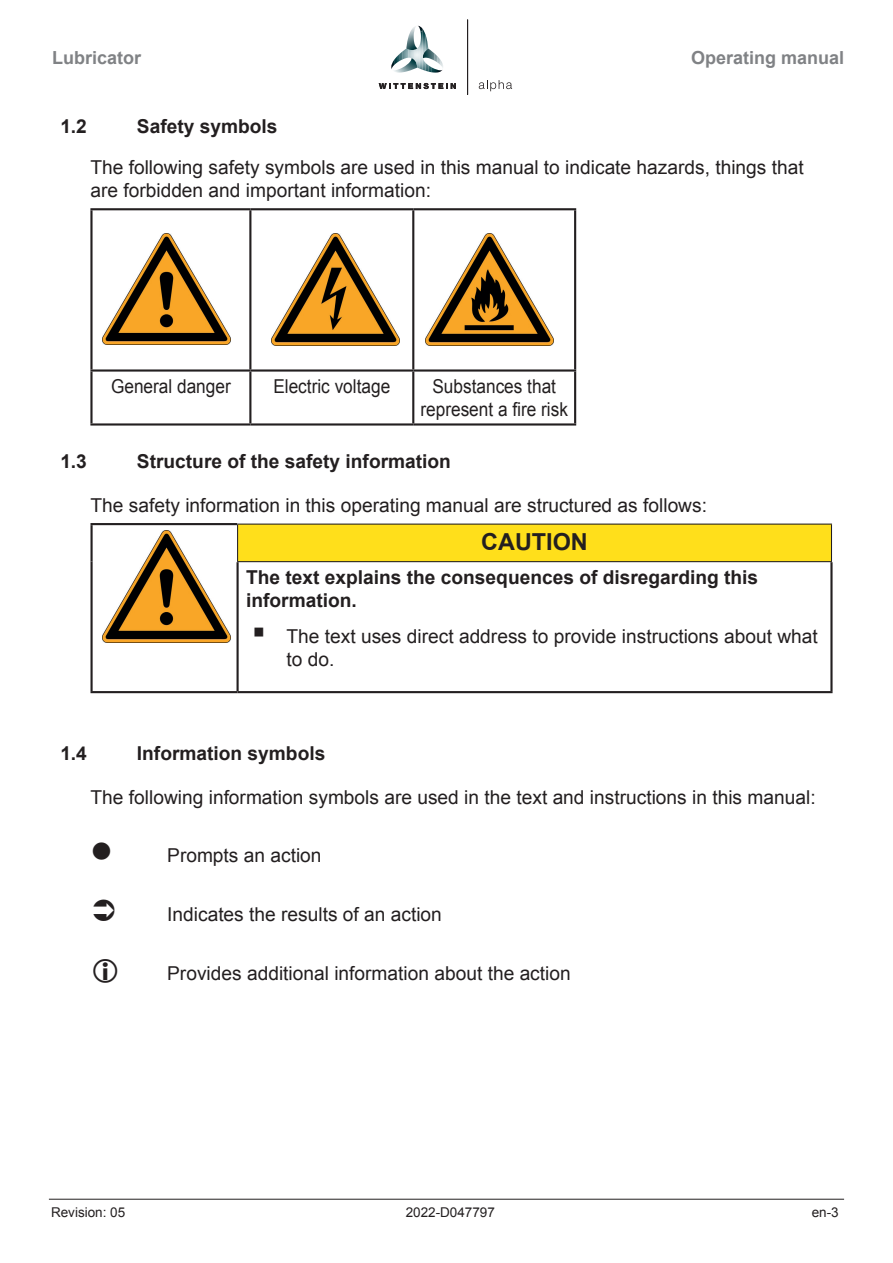
<style>
.page{position:relative;width:893px;height:1263px;background:#fff}
.page>*{position:absolute;margin:0;border:0;box-sizing:border-box;transform-origin:0 0}
.t1{font:700 23.4px "Arial";color:#231f20}
.t2{font:19.2px/23px "Arial";color:#231f20}
.t3{font:700 19.2px/23px "Arial";color:#231f20}
.t4{font:19.2px/23px "Arial";color:#231f20;text-align:center;scale:.9 1}
.t5{font:700 18px "Arial";color:#808285}
.t6{font:13.5px "Arial";color:#231f20}
</style>
<div class="page">
<img style="left:406px;top:26px;width:22px;height:19px">
<svg style="left:391px;top:45px;width:52px;height:28px"></svg>
<svg style="left:417px;top:26px;width:6px;height:6px"></svg>
<svg style="left:379px;top:83px;width:77px;height:6px"></svg>
<svg style="left:479px;top:80px;width:33px;height:11px"></svg>
<hr style="left:467px;top:20px;width:1px;height:75px;background:#231f20">
<hr style="left:49px;top:1199px;width:795px;height:1px;background:#231f20">
<hr style="left:90px;top:208px;width:160px;height:2px;background:#231f20">
<hr style="left:90px;top:210px;width:3px;height:159px;background:#231f20">
<hr style="left:250px;top:208px;width:163px;height:2px;background:#231f20">
<hr style="left:249px;top:210px;width:2px;height:159px;background:#231f20">
<hr style="left:413px;top:208px;width:163px;height:2px;background:#231f20">
<hr style="left:412px;top:210px;width:2px;height:159px;background:#231f20">
<hr style="left:574px;top:210px;width:2px;height:159px;background:#231f20">
<hr style="left:90px;top:369px;width:160px;height:3px;background:#231f20">
<hr style="left:90px;top:372px;width:3px;height:51px;background:#231f20">
<hr style="left:250px;top:369px;width:163px;height:3px;background:#231f20">
<hr style="left:249px;top:372px;width:2px;height:51px;background:#231f20">
<hr style="left:413px;top:369px;width:163px;height:3px;background:#231f20">
<hr style="left:412px;top:372px;width:2px;height:51px;background:#231f20">
<hr style="left:574px;top:372px;width:2px;height:51px;background:#231f20">
<hr style="left:90px;top:423px;width:160px;height:3px;background:#231f20">
<hr style="left:250px;top:423px;width:163px;height:3px;background:#231f20">
<hr style="left:413px;top:423px;width:163px;height:3px;background:#231f20">
<img style="left:103px;top:233px;width:127px;height:112px">
<img style="left:271px;top:233px;width:128px;height:112px">
<img style="left:426px;top:233px;width:128px;height:112px">
<div style="left:238px;top:524px;width:593px;height:38px;background:#ffdf1b"></div>
<hr style="left:90px;top:523px;width:147px;height:2px;background:#231f20">
<hr style="left:90px;top:525px;width:3px;height:37px;background:#231f20">
<hr style="left:90px;top:562px;width:3px;height:129px;background:#231f20">
<hr style="left:830px;top:562px;width:2px;height:129px;background:#231f20">
<hr style="left:90px;top:691px;width:148px;height:2px;background:#231f20">
<hr style="left:238px;top:691px;width:594px;height:2px;background:#231f20">
<hr style="left:237px;top:524px;width:595px;height:1px;background:#231f20">
<hr style="left:237px;top:525px;width:1px;height:36px;background:#231f20">
<hr style="left:831px;top:525px;width:1px;height:36px;background:#231f20">
<hr style="left:237px;top:561px;width:595px;height:1px;background:#231f20">
<hr style="left:237px;top:562px;width:2px;height:129px;background:#231f20">
<img style="left:102px;top:530px;width:128px;height:112px">
<p class="t5" style="left:52px;top:46px;width:91px">Lubricator</p>
<p class="t5" style="left:691px;top:46px;width:155px">Operating manual</p>
<p class="t3" style="left:60px;top:115px;width:28px">1.2</p>
<p class="t3" style="left:137px;top:115px;width:142px">Safety symbols</p>
<p class="t2" style="left:90px;top:156px;width:715px">The following safety symbols are used in this manual to indicate hazards, things that are forbidden and important information:</p>
<p class="t4" style="left:111px;top:375px;width:135px">General danger</p>
<p class="t4" style="left:273px;top:375px;width:131px">Electric voltage</p>
<p class="t4" style="left:420px;top:375px;width:165px">Substances that represent a fire risk</p>
<p class="t3" style="left:60px;top:450px;width:28px">1.3</p>
<p class="t3" style="left:137px;top:450px;width:315px">Structure of the safety information</p>
<p class="t2" style="left:91px;top:494px;width:618px">The safety information in this operating manual are structured as follows:</p>
<p class="t1" style="left:481px;top:526px;width:108px">CAUTION</p>
<p class="t3" style="left:246px;top:566px;width:514px">The text explains the consequences of disregarding this information.</p>
<p class="t2" style="left:287px;top:625px;width:533px;text-indent:-34px">▪ The text uses direct address to provide instructions about what to do.</p>
<p class="t3" style="left:60px;top:742px;width:28px">1.4</p>
<p class="t3" style="left:137px;top:742px;width:190px">Information symbols</p>
<p class="t2" style="left:91px;top:785px;width:727px">The following information symbols are used in the text and instructions in this manual:</p>
<p class="t2" style="left:91px;top:844px;width:233px">● Prompts an action</p>
<p class="t2" style="left:167px;top:903px;width:276px">Indicates the results of an action</p>
<p class="t2" style="left:167px;top:962px;width:405px">Provides additional information about the action</p>
<p class="t6" style="left:51px;top:1203px;width:76px">Revision: 05</p>
<p class="t6" style="left:406px;top:1203px;width:91px">2022-D047797</p>
<p class="t6" style="left:812px;top:1203px;width:29px">en-3</p>
</div>
